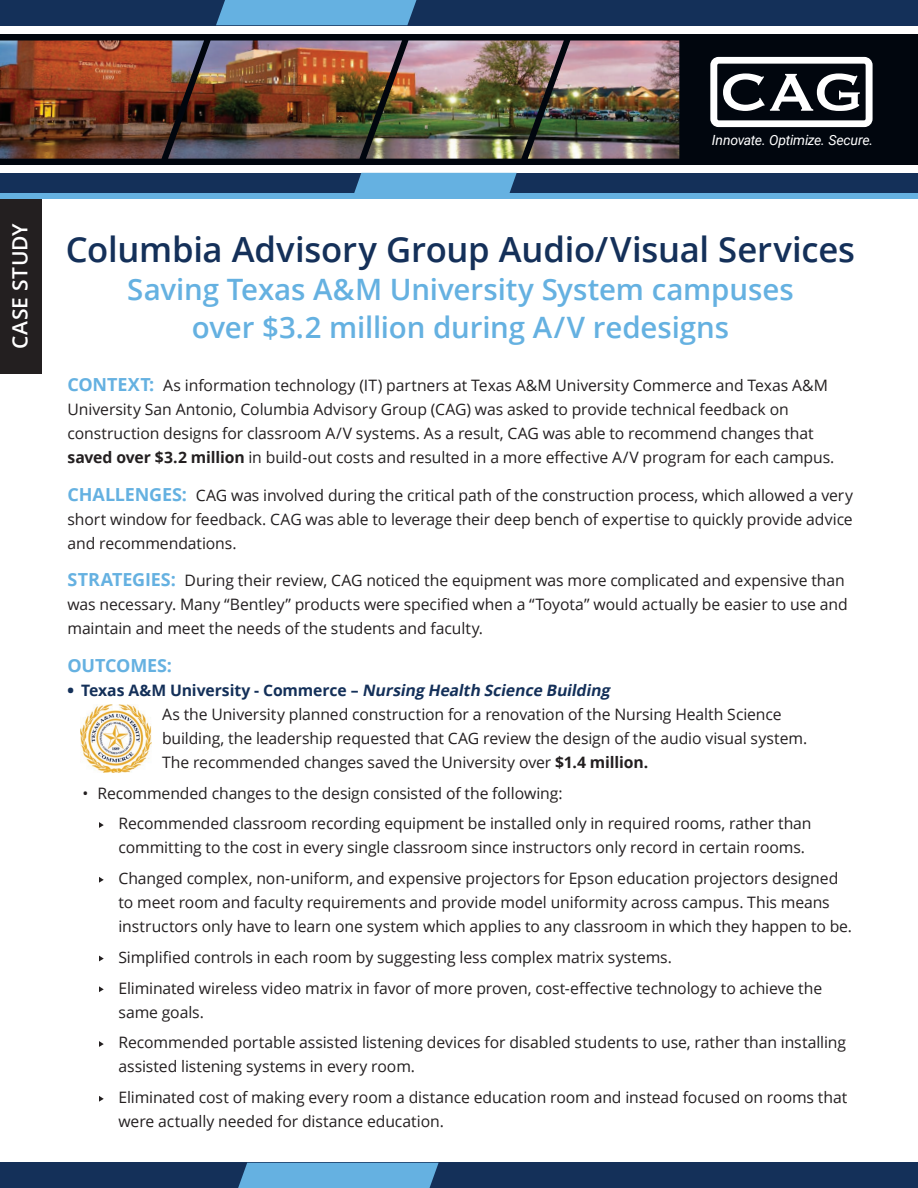
<style>
.page{position:relative;width:918px;height:1188px;background:#fff}
.page>*{position:absolute;margin:0;border:0;box-sizing:border-box;transform-origin:0 0}
.t1{font:600 34.65px "Open Sans";letter-spacing:-.005em;color:#143059}
.t2{font:600 29.4px/38.1px "Open Sans";letter-spacing:-.005em;color:#65b1e1;text-align:center}
.t3{font:600 21px "Open Sans";letter-spacing:.015em;color:#fff}
.t4{font:700 18px "Open Sans";letter-spacing:-.01em;color:#65b1e1}
.t5{font:15.75px/24px "Open Sans";letter-spacing:-.005em;color:#231f20}
.t6{font:italic 13.95px "Roboto";letter-spacing:-.02em;color:#fff}
.s1{font-weight:700;font-size:18px;color:#65b1e1}
.s2{font-weight:700}
.s3{font-weight:800;color:#143059}
.s4{font-weight:700;color:#143059}
.s5{font-weight:700;font-style:italic;color:#143059}
</style>
<div class="page">
<div style="left:0;top:198px;width:41px;height:176px;background:#231f20"></div>
<img style="left:80px;top:704px;width:72px;height:69px">
<div style="left:0;top:173px;width:918px;height:24px;background:#143059"></div>
<div style="left:0;top:0;width:918px;height:25px;background:#143059"></div>
<div style="left:0;top:34px;width:918px;height:130px;background:#01060e"></div>
<div style="left:216px;top:0;width:200px;height:25px;background:#65b1e1"></div>
<div style="left:353px;top:173px;width:164px;height:21px;background:#65b1e1"></div>
<div style="left:0;top:194px;width:918px;height:5px;background:#65b1e1"></div>
<svg style="left:710px;top:57px;width:163px;height:70px"></svg>
<img style="left:0;top:40px;width:679px;height:119px">
<svg style="left:99px;top:822px;width:5px;height:6px"></svg>
<svg style="left:99px;top:877px;width:5px;height:6px"></svg>
<svg style="left:99px;top:956px;width:5px;height:5px"></svg>
<svg style="left:99px;top:986px;width:5px;height:6px"></svg>
<svg style="left:99px;top:1041px;width:5px;height:6px"></svg>
<svg style="left:99px;top:1096px;width:5px;height:6px"></svg>
<div style="left:0;top:1163px;width:918px;height:25px;background:#143059"></div>
<div style="left:238px;top:1163px;width:201px;height:25px;background:#65b1e1"></div>
<h3 class="t3" style="left:6px;top:349px;width:127px;rotate:-90deg">CASE STUDY</h3>
<p class="t6" style="left:712px;top:130px;width:163px">Innovate. Optimize. Secure.</p>
<h1 class="t1" style="left:66px;top:226px;width:791px">Columbia Advisory Group Audio/Visual Services</h1>
<h2 class="t2" style="left:127px;top:270px;width:668px">Saving Texas A&amp;M University System campuses over $3.2 million during A/V redesigns</h2>
<p class="t5" style="left:67px;top:373px;width:768px"><span class="s1">CONTEXT:</span> As information technology (IT) partners at Texas A&amp;M University Commerce and Texas A&amp;M University San Antonio, Columbia Advisory Group (CAG) was asked to provide technical feedback on construction designs for classroom A/V systems. As a result, CAG was able to recommend changes that <span class="s2">saved over $3.2 million</span> in build-out costs and resulted in a more effective A/V program for each campus.</p>
<p class="t5" style="left:67px;top:483px;width:787px;text-align:justify"><span class="s1">CHALLENGES:</span> CAG was involved during the critical path of the construction process, which allowed a very short window for feedback. CAG was able to leverage their deep bench of expertise to quickly provide advice and recommendations.</p>
<p class="t5" style="left:68px;top:568px;width:782px"><span class="s1">STRATEGIES:</span> During their review, CAG noticed the equipment was more complicated and expensive than was necessary. Many “Bentley” products were specified when a “Toyota” would actually be easier to use and maintain and meet the needs of the students and faculty.</p>
<p class="t4" style="left:68px;top:653px;width:106px">OUTCOMES:</p>
<p class="t5" style="left:162px;top:678px;width:647px;text-indent:-94px"><span class="s3">•</span> <span class="s4">Texa s A&amp; M U n i ve r s i ty - Co m m e rce –</span> <span class="s5">Nursing Health Science Building<br></span>As the University planned construction for a renovation of the Nursing Health Science building, the leadership requested that CAG review the design of the audio visual system.<br>The recommended changes saved the University over <span class="s2">$1.4 million.</span></p>
<p class="t5" style="left:118px;top:777px;width:695px;line-height:30.8px;text-indent:-36px">• Recommended changes to the design consisted of the following:<br>Recommended classroom recording equipment be installed only in required rooms, rather than</p>
<p class="t5" style="left:118px;top:832px;width:721px;line-height:30.8px">committing to the cost in every single classroom since instructors only record in certain rooms.<br>Changed complex, non-uniform, and expensive projectors for Epson education projectors designed</p>
<p class="t5" style="left:118px;top:890px;width:735px">to meet room and faculty requirements and provide model uniformity across campus. This means instructors only have to learn one system which applies to any classroom in which they happen to be.</p>
<p class="t5" style="left:118px;top:941px;width:705px;line-height:30.8px">Simplified controls in each room by suggesting less complex matrix systems.<br>Eliminated wireless video matrix in favor of more proven, cost-effective technology to achieve the</p>
<p class="t5" style="left:118px;top:996px;width:729px;line-height:30.8px">same goals.<br>Recommended portable assisted listening devices for disabled students to use, rather than installing</p>
<p class="t5" style="left:118px;top:1051px;width:730px;line-height:30.8px">assisted listening systems in every room.<br>Eliminated cost of making every room a distance education room and instead focused on rooms that</p>
<p class="t5" style="left:118px;top:1109px;width:327px">were actually needed for distance education.</p>
</div>
